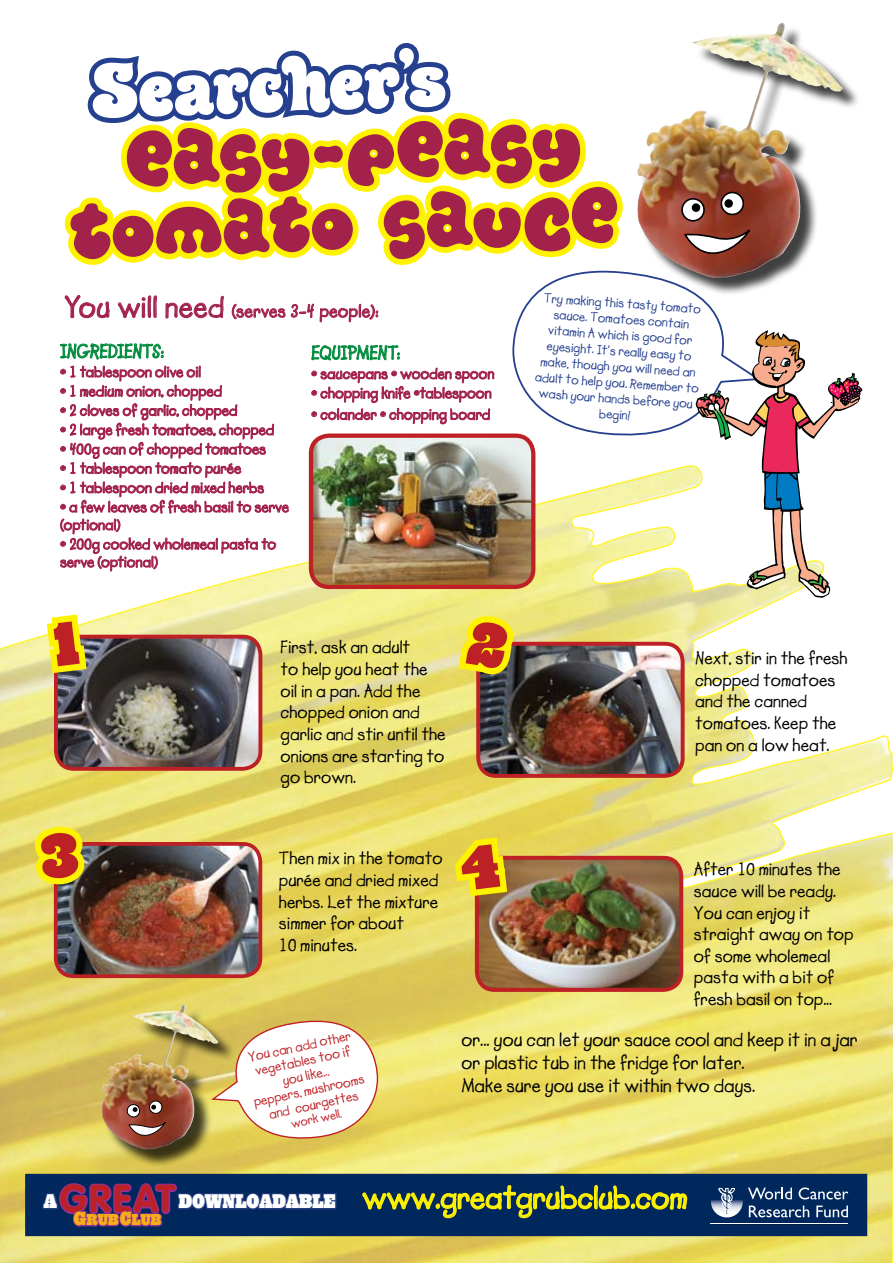
<style>
.page{position:relative;width:893px;height:1263px;background:#fff}
.page>*{position:absolute;margin:0;border:0;box-sizing:border-box;transform-origin:0 0}
.t1{font:88.8px "Cruz Swinger Std";color:#fff}
.t2{font:700 81.9px/72px "Amoeba";color:#a2224b;text-align:center}
.t3{font:700 38.25px "VAG Rounded Std";letter-spacing:.065em;color:#bd2025}
.t4{font:31.95px "Lemonade ICG Bold";color:#fff200}
.t5{font:19.35px/23.2px "Lemonade ICG Bold";color:#000}
.t6{font:19.2px "Lemonade ICG Bold";letter-spacing:-.005em;color:#008b3c}
.t7{font:18px/21.6px "Lemonade ICG Bold";color:#000}
.t8{font:18px "Lemonade ICG Bold";letter-spacing:.02em;color:#a2224b}
.t9{font:semi-condensed 17.7px "PL Behemoth";color:#fff}
.t10{font:15.3px/17.9px "Lemonade ICG Bold";letter-spacing:.005em;color:#a2224b}
.t11{font:semi-condensed 14.25px "PL Behemoth";letter-spacing:-.02em;color:#f7ac1a}
.t12{font:13.8px/15px "Lemonade ICG Bold";color:#bd2025;text-align:center}
.t13{font:13.2px/15.9px "Lemonade ICG Bold";color:#25408f;text-align:center}
.t14{font:12.6px "Lemonade ICG Bold";color:#bd2025}
.s1{font-size:30px}
.s2{font-size:16.95px}
.s3{font-family:"PL Behemoth";font-stretch:semi-condensed;font-size:17.7px;color:#fff}
</style>
<div class="page">
<svg style="left:0;top:639px;width:893px;height:624px;background:#e6dc86"></svg>
<img style="left:30px;top:23px;width:833px;height:1240px">
<h1 class="t1" style="left:89px;top:35px;width:357px;rotate:-2deg">Searcher’s</h1>
<h2 class="t2" style="left:66px;top:124px;width:551px;rotate:-2deg">easy-peasy tomato sauce</h2>
<p class="t13" style="left:541px;top:290px;width:166px;rotate:4deg">Try making this tasty tomato sauce. Tomatoes contain vitamin A which is good for eyesight. It's really easy to make, though you will need an adult to help you. Remember to wash your hands before you begin!</p>
<p class="t8" style="left:64px;top:300px;width:316px"><span class="s1">You will need</span> (serves 3-4 people):</p>
<p class="t6" style="left:60px;top:340px;width:105px">INGREDIENTS:</p>
<p class="t10" style="left:60px;top:363px;width:142px">• 1 tablespoon olive oil</p>
<p class="t10" style="left:60px;top:382px;width:163px">• 1 medium onion, chopped</p>
<p class="t10" style="left:60px;top:402px;width:179px">• 2 cloves of garlic, chopped</p>
<p class="t10" style="left:60px;top:421px;width:216px">• 2 large fresh tomatoes, chopped</p>
<p class="t10" style="left:60px;top:440px;width:207px">• 400g can of chopped tomatoes</p>
<p class="t10" style="left:60px;top:460px;width:183px">• 1 tablespoon tomato purée</p>
<p class="t10" style="left:60px;top:479px;width:206px">• 1 tablespoon dried mixed herbs</p>
<p class="t10" style="left:60px;top:498px;width:230px">• a few leaves of fresh basil to serve (optional)</p>
<p class="t10" style="left:60px;top:535px;width:218px">• 200g cooked wholemeal pasta to serve (optional)</p>
<p class="t6" style="left:311px;top:341px;width:90px">EQUIPMENT:</p>
<p class="t10" style="left:311px;top:365px;width:185px">• saucepans • wooden spoon</p>
<p class="t10" style="left:311px;top:384px;width:182px">• chopping knife •tablespoon</p>
<p class="t10" style="left:311px;top:406px;width:180px">• colander • chopping board</p>
<p class="t7" style="left:281px;top:637px;width:167px">First, ask an adult<br>to help you heat the oil in a pan. Add the chopped onion and garlic and stir until the onions are starting to go brown.</p>
<p class="t7" style="left:695px;top:648px;width:154px">Next, stir in the fresh chopped tomatoes and the canned tomatoes. Keep the pan on a low heat.</p>
<p class="t7" style="left:279px;top:848px;width:165px">Then mix in the tomato purée and dried mixed herbs. Let the mixture simmer for about<br>10 minutes.</p>
<p class="t7" style="left:694px;top:859px;width:161px">After 10 minutes the sauce will be ready.<br>You can enjoy it straight away on top of some wholemeal pasta with a bit of fresh basil on top...</p>
<p class="t5" style="left:461px;top:1028px;width:398px">or... you can let your sauce cool and keep it in a jar or plastic tub in the fridge for later.<br>Make sure you use it within two days.</p>
<p class="t12" style="left:243px;top:1051px;width:114px;rotate:-12deg">You can add other vegetables too if you like...<br>peppers, mushrooms and courgettes</p>
<p class="t14" style="left:290px;top:1116px;width:53px;rotate:-12deg">work well.</p>
<h3 class="t3" style="left:60px;top:1176px;width:117px">GREAT</h3>
<p class="t11" style="left:74px;top:1211px;width:89px"><span class="s2">G</span>RUB<span class="s2">C</span>LUB</p>
<p class="t9" style="left:44px;top:1190px;width:15px">A</p>
<h3 class="t4" style="left:179px;top:1178px;width:510px"><span class="s3">DOWNLOADABLE</span> www.greatgrubclub.com</h3>
</div>
